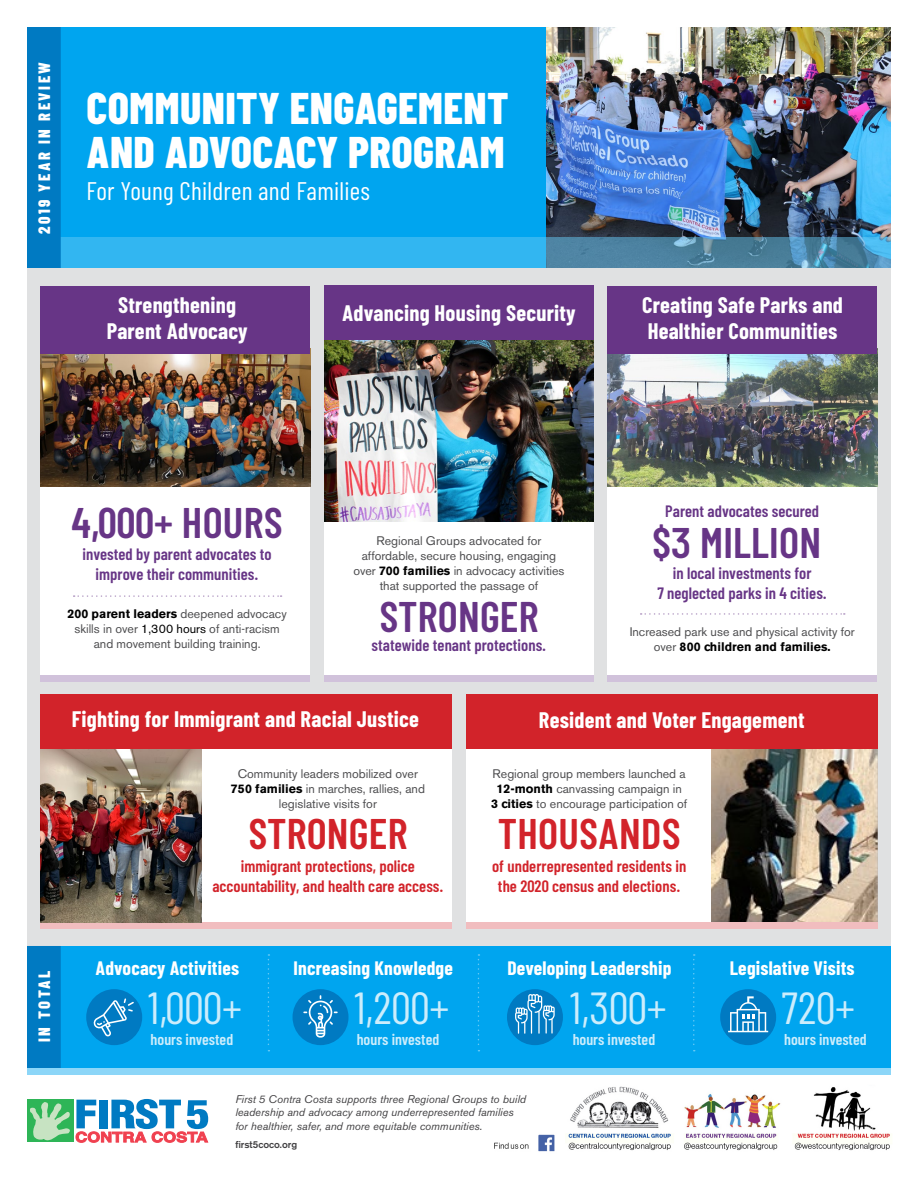
<style>
.page{position:relative;width:918px;height:1188px;background:#fff}
.page>*{position:absolute;margin:0;border:0;box-sizing:border-box;transform-origin:0 0}
.t1{font:45px "Barlow Condensed";letter-spacing:.005em;color:#ccedfc}
.t2{font:800 44.4px/44.4px "Barlow Condensed";letter-spacing:.01em;color:#fff}
.t3{font:600 42.9px "Barlow Condensed";letter-spacing:.005em;color:#673586}
.t4{font:600 42.9px "Barlow Condensed";letter-spacing:.005em;color:#d2232a}
.t5{font:25.5px "Barlow Condensed";letter-spacing:.01em;color:#fff}
.t6{font:700 22.5px/25.5px "Barlow Condensed";letter-spacing:.01em;color:#fff}
.t7{font:700 19.5px "Barlow Condensed";letter-spacing:.01em;color:#fff}
.t8{font:600 16.5px/19.5px "Barlow Condensed";letter-spacing:.005em;color:#673586;text-align:center}
.t9{font:600 16.5px/19.5px "Barlow Condensed";letter-spacing:.005em;color:#d2232a;text-align:center}
.t10{font:800 16.5px "Barlow Condensed";letter-spacing:.15em;color:#fff}
.t11{font:600 15.75px "Barlow Condensed";color:#ccedfc}
.t12{font:12.3px/15px "Akzidenz Grotesk BE";color:#4d4d4f;text-align:center}
.t13{font:italic 10.95px/13.4px "Akzidenz Grotesk BE";color:#414042}
.t14{font:500 9.9px "Akzidenz Grotesk BE";color:#414042}
.s1{font-weight:700;color:#000}
.s2{color:#000}
</style>
<div class="page">
<img style="left:545px;top:27px;width:346px;height:210px">
<div style="left:27px;top:27px;width:518px;height:244px;background:#00a5ef"></div>
<svg style="left:61px;top:237px;width:830px;height:31px;background:#3da2d1"></svg>
<div style="left:27px;top:27px;width:34px;height:241px;background:#007ac2"></div>
<div style="left:27px;top:268px;width:864px;height:796px;background:#e0e1e2"></div>
<div style="left:46px;top:946px;width:845px;height:126px;background:#00a5ef"></div>
<div style="left:27px;top:946px;width:34px;height:122px;background:#007ac2"></div>
<div style="left:27px;top:1068px;width:864px;height:7px;background:#8cd6f8"></div>
<div style="left:40px;top:304px;width:270px;height:374px;background:#fff"></div>
<div style="left:608px;top:304px;width:270px;height:374px;background:#fff"></div>
<img style="left:40px;top:353px;width:270px;height:133px">
<img style="left:608px;top:353px;width:270px;height:133px">
<div style="left:40px;top:675px;width:270px;height:6px;background:#d1c2db"></div>
<div style="left:324px;top:304px;width:270px;height:374px;background:#fff"></div>
<div style="left:324px;top:675px;width:270px;height:6px;background:#d1c2db"></div>
<div style="left:608px;top:675px;width:270px;height:6px;background:#d1c2db"></div>
<img style="left:494px;top:1086px;width:396px;height:66px">
<svg style="left:478px;top:954px;width:1px;height:97px"></svg>
<svg style="left:268px;top:954px;width:1px;height:97px"></svg>
<svg style="left:693px;top:954px;width:2px;height:97px"></svg>
<div style="left:86px;top:989px;width:56px;height:56px;background:#007ac2;border-radius:50%"></div>
<svg style="left:93px;top:998px;width:41px;height:39px"></svg>
<div style="left:720px;top:989px;width:56px;height:56px;background:#007ac2;border-radius:50%"></div>
<svg style="left:728px;top:996px;width:40px;height:36px"></svg>
<div style="left:293px;top:989px;width:56px;height:56px;background:#007ac2;border-radius:50%"></div>
<svg style="left:303px;top:995px;width:35px;height:43px"></svg>
<img style="left:324px;top:340px;width:270px;height:182px">
<svg style="left:74px;top:595px;width:208px;height:2px"></svg>
<div style="left:608px;top:286px;width:270px;height:67px;background:#673586"></div>
<svg style="left:641px;top:613px;width:204px;height:2px"></svg>
<div style="left:507px;top:989px;width:56px;height:56px;background:#007ac2;border-radius:50%"></div>
<svg style="left:515px;top:994px;width:40px;height:40px"></svg>
<div style="left:324px;top:286px;width:270px;height:54px;background:#673586"></div>
<div style="left:40px;top:286px;width:270px;height:67px;background:#673586"></div>
<div style="left:45px;top:745px;width:407px;height:181px;background:#fff"></div>
<div style="left:40px;top:922px;width:412px;height:6px;background:#f1bdbf"></div>
<div style="left:466px;top:745px;width:407px;height:181px;background:#fff"></div>
<img style="left:40px;top:748px;width:162px;height:174px">
<img style="left:712px;top:748px;width:165px;height:174px">
<div style="left:466px;top:922px;width:412px;height:6px;background:#f1bdbf"></div>
<div style="left:27px;top:1100px;width:46px;height:42px;background:#2eb557"></div>
<svg style="left:30px;top:1102px;width:40px;height:39px"></svg>
<svg style="left:76px;top:1099px;width:132px;height:44px"></svg>
<div style="left:466px;top:694px;width:412px;height:54px;background:#d2232a"></div>
<div style="left:40px;top:694px;width:412px;height:54px;background:#d2232a"></div>
<h3 class="t10" style="left:34px;top:234px;width:174px;rotate:-90deg">2019 YEAR IN REVIEW</h3>
<h2 class="t2" style="left:87px;top:85px;width:424px">COMMUNITY ENGAGEMENT<br>AND ADVOCACY PROGRAM</h2>
<h3 class="t5" style="left:87px;top:175px;width:285px">For Young Children and Families</h3>
<h3 class="t6" style="left:107px;top:292px;width:142px;text-align:center">Strengthening<br>Parent Advocacy</h3>
<h3 class="t6" style="left:342px;top:300px;width:235px">Advancing Housing Security</h3>
<h3 class="t6" style="left:642px;top:292px;width:202px">Creating Safe Parks and<br>Healthier Communities</h3>
<h3 class="t3" style="left:71px;top:496px;width:213px">4,000+ HOURS</h3>
<h3 class="t8" style="left:83px;top:544px;width:190px">invested by parent advocates to improve their communities.</h3>
<p class="t12" style="left:67px;top:606px;width:221px"><span class="s1">200 parent leaders</span> deepened advocacy skills in over <span class="s2">1,300 hours</span> of anti-racism and movement building training.</p>
<p class="t12" style="left:353px;top:533px;width:213px">Regional Groups advocated for affordable, secure housing, engaging over <span class="s1">700 families</span> in advocacy activities that supported the passage of</p>
<h3 class="t3" style="left:379px;top:590px;width:161px">STRONGER</h3>
<h3 class="t8" style="left:372px;top:635px;width:176px">statewide tenant protections.</h3>
<h3 class="t8" style="left:665px;top:501px;width:155px">Parent advocates secured</h3>
<h3 class="t3" style="left:652px;top:516px;width:170px">$3 MILLION</h3>
<h3 class="t8" style="left:657px;top:563px;width:171px">in local investments for<br>7 neglected parks in 4 cities.</h3>
<p class="t12" style="left:630px;top:624px;width:227px">Increased park use and physical activity for over <span class="s1">800 children and families.</span></p>
<h3 class="t6" style="left:72px;top:706px;width:349px">Fighting for Immigrant and Racial Justice</h3>
<h3 class="t6" style="left:539px;top:707px;width:267px">Resident and Voter Engagement</h3>
<p class="t12" style="left:231px;top:766px;width:196px">Community leaders mobilized over<br><span class="s1">750 families</span> in marches, rallies, and legislative visits for</p>
<h3 class="t4" style="left:248px;top:807px;width:161px">STRONGER</h3>
<h3 class="t9" style="left:212px;top:856px;width:232px">immigrant protections, police accountability, and health care access.</h3>
<p class="t12" style="left:491px;top:766px;width:198px">Regional group members launched a<br><span class="s1">12-month</span> canvassing campaign in<br><span class="s1">3 cities</span> to encourage participation of</p>
<h3 class="t4" style="left:498px;top:807px;width:184px">THOUSANDS</h3>
<h3 class="t9" style="left:492px;top:856px;width:196px">of underrepresented residents in the 2020 census and elections.</h3>
<h3 class="t10" style="left:34px;top:1042px;width:73px;rotate:-90deg">IN TOTAL</h3>
<h3 class="t7" style="left:95px;top:955px;width:145px">Advocacy Activities</h3>
<h3 class="t7" style="left:294px;top:955px;width:161px">Increasing Knowledge</h3>
<h3 class="t7" style="left:507px;top:955px;width:166px">Developing Leadership</h3>
<h3 class="t7" style="left:730px;top:955px;width:126px">Legislative Visits</h3>
<h1 class="t1" style="left:148px;top:980px;width:96px">1,000+</h1>
<h1 class="t1" style="left:354px;top:980px;width:97px">1,200+</h1>
<h1 class="t1" style="left:570px;top:980px;width:98px">1,300+</h1>
<h1 class="t1" style="left:781px;top:980px;width:75px">720+</h1>
<p class="t11" style="left:151px;top:1029px;width:84px">hours invested</p>
<p class="t11" style="left:357px;top:1029px;width:84px">hours invested</p>
<p class="t11" style="left:573px;top:1029px;width:84px">hours invested</p>
<p class="t11" style="left:784px;top:1029px;width:84px">hours invested</p>
<p class="t13" style="left:235px;top:1093px;width:292px">First 5 Contra Costa supports three Regional Groups to build leadership and advocacy among underrepresented families for healthier, safer, and more equitable communities.</p>
<p class="t14" style="left:235px;top:1138px;width:63px">first5coco.org</p>
</div>
